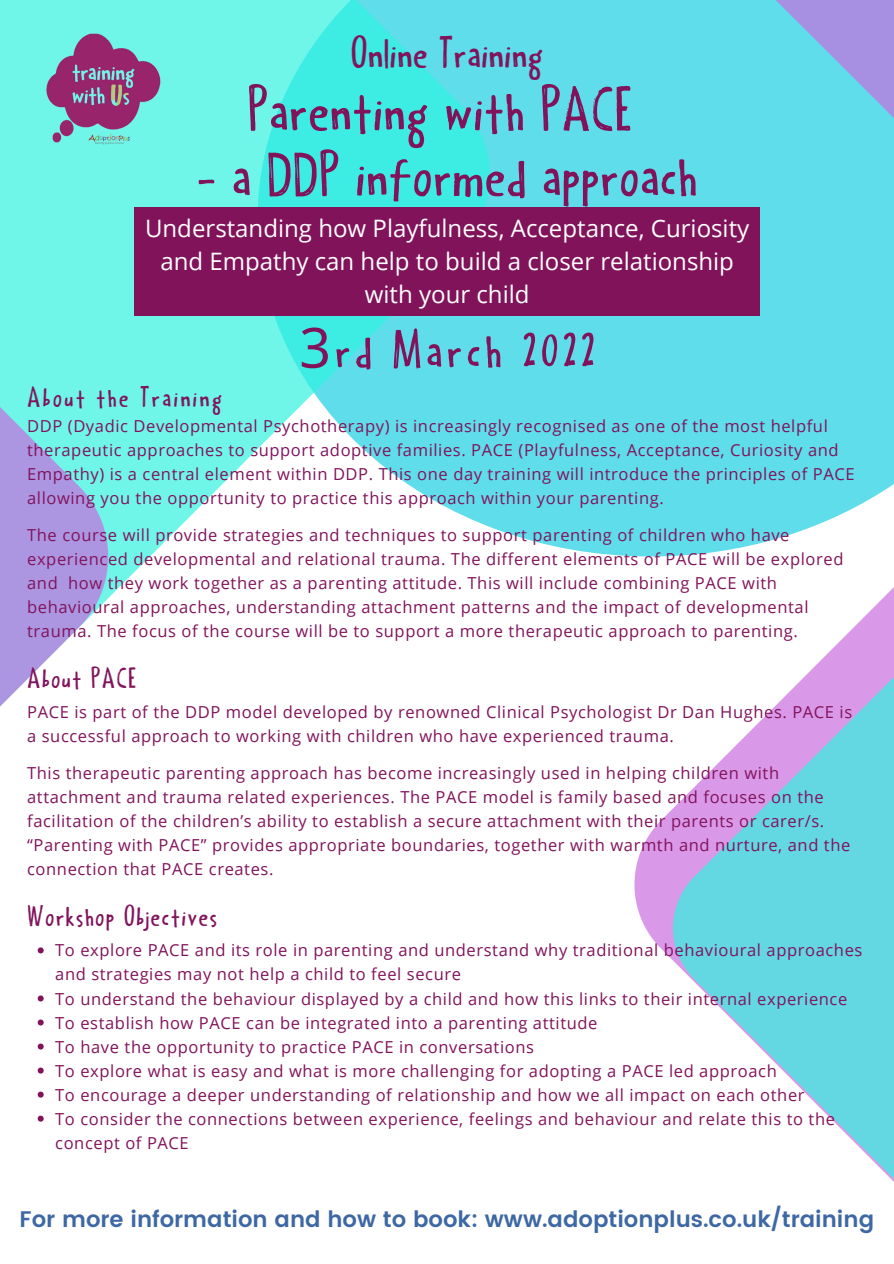
<style>
.page{position:relative;width:894px;height:1264px;background:#fff}
.page>*{position:absolute;margin:0;border:0;box-sizing:border-box;transform-origin:0 0}
.t1{font:65.4px "Halfway There DEMO";color:#81135b}
.t2{font:55.65px "Halfway There DEMO";letter-spacing:.065em;color:#81135b}
.t3{font:45.9px "Halfway There DEMO";color:#81135b}
.t4{font:30px "Halfway There DEMO";letter-spacing:.035em;color:#81135b}
.t5{font:30px "Halfway There DEMO";letter-spacing:.065em;color:#81135b}
.t6{font:24px/32.7px "Open Sans";color:#fff;text-align:center}
.t7{font:600 22.5px "Poppins";color:#3d68a4}
.t8{font:16.5px/24px "Open Sans";letter-spacing:.035em;color:#81135b}
.s1{font-family:"Noto Sans"}
</style>
<div class="page">
<div style="left:489px;top:0;width:404px;height:556px;background:#5fddeb"></div>
<svg style="left:0;top:0;width:489px;height:599px;fill:#6ff6e9"></svg>
<svg style="left:0;top:407px;width:108px;height:299px"></svg>
<svg style="left:634px;top:588px;width:259px;height:593px"></svg>
<svg style="left:672px;top:676px;width:221px;height:503px;fill:#63d7e2"></svg>
<svg style="left:775px;top:0;width:118px;height:119px;background:#82b6e6"></svg>
<img style="left:43px;top:26px;width:120px;height:127px">
<div style="left:135px;top:208px;width:624px;height:108px;background:#81135b"></div>
<svg style="left:38px;top:947px;width:6px;height:6px"></svg>
<svg style="left:38px;top:995px;width:6px;height:6px"></svg>
<svg style="left:38px;top:1019px;width:6px;height:6px"></svg>
<svg style="left:38px;top:1043px;width:6px;height:6px"></svg>
<svg style="left:38px;top:1067px;width:6px;height:6px"></svg>
<svg style="left:38px;top:1091px;width:6px;height:6px"></svg>
<svg style="left:38px;top:1115px;width:6px;height:6px"></svg>
<p class="t3" style="left:350px;top:25px;width:195px">Online Training</p>
<p class="t1" style="left:247px;top:69px;width:386px">Parenting with PACE</p>
<p class="t1" style="left:197px;top:134px;width:502px">- a DDP informed approach</p>
<p class="t6" style="left:145px;top:211px;width:605px">Understanding how Playfulness, Acceptance, Curiosity and Empathy can help to build a closer relationship with your child</p>
<p class="t5" style="left:27px;top:378px;width:197px">About the Training</p>
<p class="t2" style="left:299px;top:315px;width:297px"><span class="s1">3</span>rd March 2022</p>
<p class="t8" style="left:27px;top:414px;width:828px">DDP (Dyadic Developmental Psychotherapy) is increasingly recognised as one of the most helpful therapeutic approaches to support adoptive families. PACE (Playfulness, Acceptance, Curiosity and Empathy) is a central element within DDP. This one day training will introduce the principles of PACE allowing you the opportunity to practice this approach within your parenting.</p>
<p class="t8" style="left:27px;top:522px;width:817px">The course will provide strategies and techniques to support parenting of children who have experienced developmental and relational trauma. The different elements of PACE will be explored and how they work together as a parenting attitude. This will include combining PACE with behavioural approaches, understanding attachment patterns and the impact of developmental trauma. The focus of the course will be to support a more therapeutic approach to parenting.</p>
<p class="t4" style="left:27px;top:659px;width:111px">About PACE</p>
<p class="t8" style="left:27px;top:700px;width:826px">PACE is part of the DDP model developed by renowned Clinical Psychologist Dr Dan Hughes. PACE is a successful approach to working with children who have experienced trauma.</p>
<p class="t8" style="left:27px;top:760px;width:824px">This therapeutic parenting approach has become increasingly used in helping children with attachment and trauma related experiences. The PACE model is family based and focuses on the facilitation of the children’s ability to establish a secure attachment with their parents or carer/s. “Parenting with PACE” provides appropriate boundaries, together with warmth and nurture, and the connection that PACE creates.</p>
<p class="t4" style="left:27px;top:897px;width:191px">Workshop Objectives</p>
<p class="t8" style="left:55px;top:938px;width:808px">To explore PACE and its role in parenting and understand why traditional behavioural approaches and strategies may not help a child to feel secure</p>
<p class="t8" style="left:55px;top:986px;width:793px">To understand the behaviour displayed by a child and how this links to their internal experience</p>
<p class="t8" style="left:55px;top:1010px;width:543px">To establish how PACE can be integrated into a parenting attitude</p>
<p class="t8" style="left:55px;top:1034px;width:480px">To have the opportunity to practice PACE in conversations</p>
<p class="t8" style="left:55px;top:1058px;width:722px">To explore what is easy and what is more challenging for adopting a PACE led approach</p>
<p class="t8" style="left:55px;top:1082px;width:750px">To encourage a deeper understanding of relationship and how we all impact on each other</p>
<p class="t8" style="left:55px;top:1106px;width:781px">To consider the connections between experience, feelings and behaviour and relate this to the concept of PACE</p>
<p class="t7" style="left:19px;top:1205px;width:855px">For more information and how to book: www.adoptionplus.co.uk/training</p>
</div>
